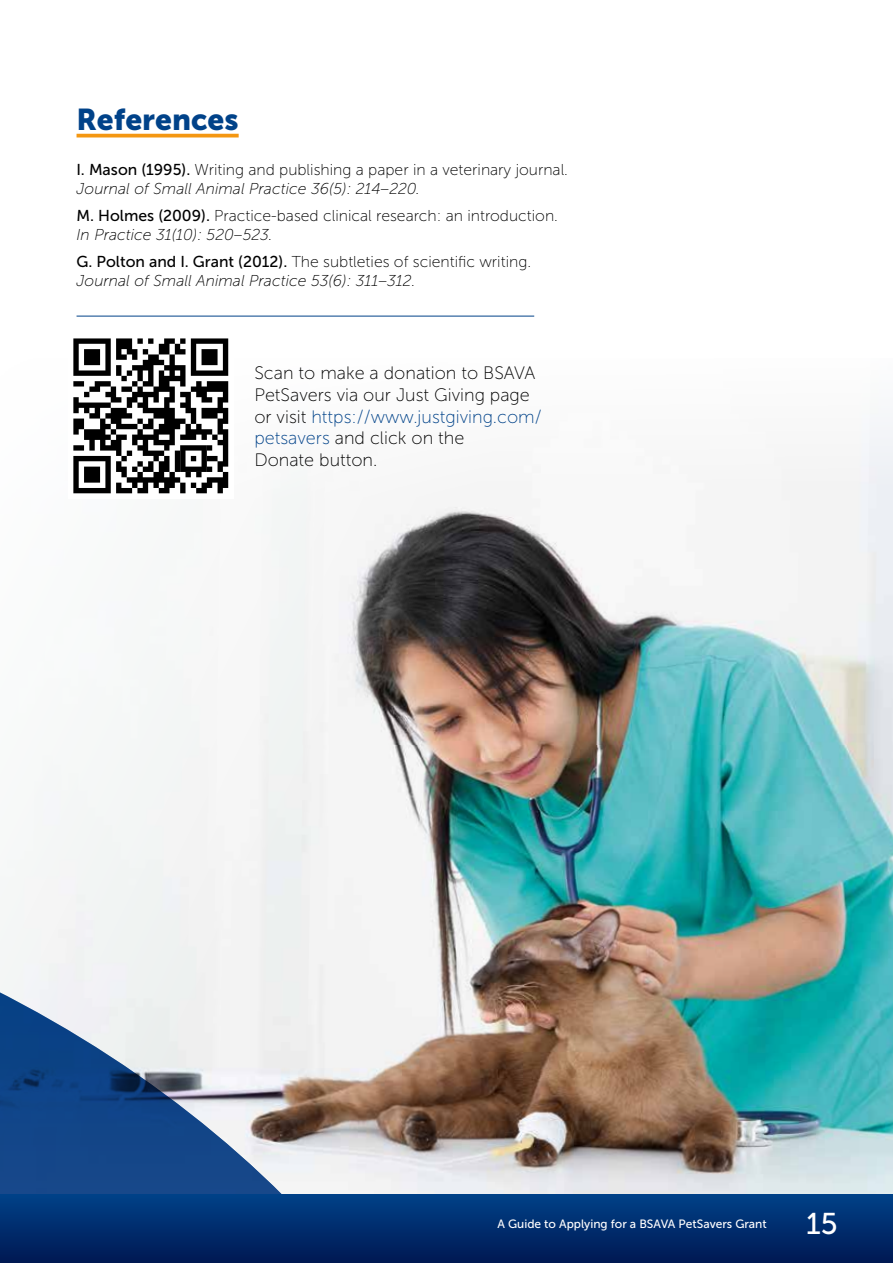
<style>
.page{position:relative;width:893px;height:1263px;background:#fff}
.page>*{position:absolute;margin:0;border:0;box-sizing:border-box;transform-origin:0 0}
.t1{font:30px "Museo Sans 900";color:#004289}
.t2{font:30px "Museo Sans 500";color:#fff}
.t3{font:18px/21.6px "Museo Sans 100";color:#000}
.t4{font:15.75px/18.9px "Museo Sans 100";color:#000}
.t5{font:italic 15.75px/18.9px "Museo Sans 100";color:#000}
.t6{font:12px "Museo Sans 500";color:#fff}
.s1{font-family:"Museo Sans 500"}
.s2{font-style:italic}
.s3{font-family:"Museo Sans 500";font-style:normal}
.s4{font-style:normal}
.s5{color:#004289}
</style>
<div class="page">
<img style="left:119px;top:422px;width:774px;height:772px">
<svg style="left:6px;top:761px;width:510px;height:161px;fill:#f3f4f4"></svg>
<svg style="left:0;top:922px;width:516px;height:272px;fill:#eceeee"></svg>
<hr style="left:77px;top:134px;width:162px;height:3px;background:#f49712">
<div style="left:68px;top:333px;width:166px;height:166px;background:#fff"></div>
<svg style="left:73px;top:338px;width:155px;height:155px"></svg>
<hr style="left:77px;top:316px;width:457px;height:1px;background:#004289">
<div style="left:0;top:1194px;width:893px;height:69px;background:linear-gradient(to bottom,#004188,#001852)"></div>
<h1 class="t1" style="left:77px;top:103px;width:164px">References</h1>
<p class="t4" style="left:77px;top:160px;width:493px"><span class="s1">I. Mason (1995).</span> Writing and publishing a paper in a veterinary journal.<br><span class="s2">Journal of Small Animal Practice 36(5): 214–220.</span></p>
<p class="t4" style="left:77px;top:206px;width:483px"><span class="s1">M. Holmes (2009).</span> Practice-based clinical research: an introduction.<br><span class="s2">In Practice 31(10): 520–523.</span></p>
<p class="t5" style="left:77px;top:253px;width:456px"><span class="s3">G. Polton and I. Grant (2012).</span> <span class="s4">The subtleties of scientific writing.<br></span>Journal of Small Animal Practice 53(6): 311–312.</p>
<p class="t3" style="left:254px;top:362px;width:289px">Scan to make a donation to BSAVA<br>PetSavers via our Just Giving page or visit <span class="s5">https://www.justgiving.com/ petsavers</span> and click on the<br>Donate button.</p>
<p class="t6" style="left:497px;top:1217px;width:271px">A Guide to Applying for a BSAVA PetSavers Grant</p>
<h1 class="t2" style="left:806px;top:1207px;width:33px">15</h1>
</div>
